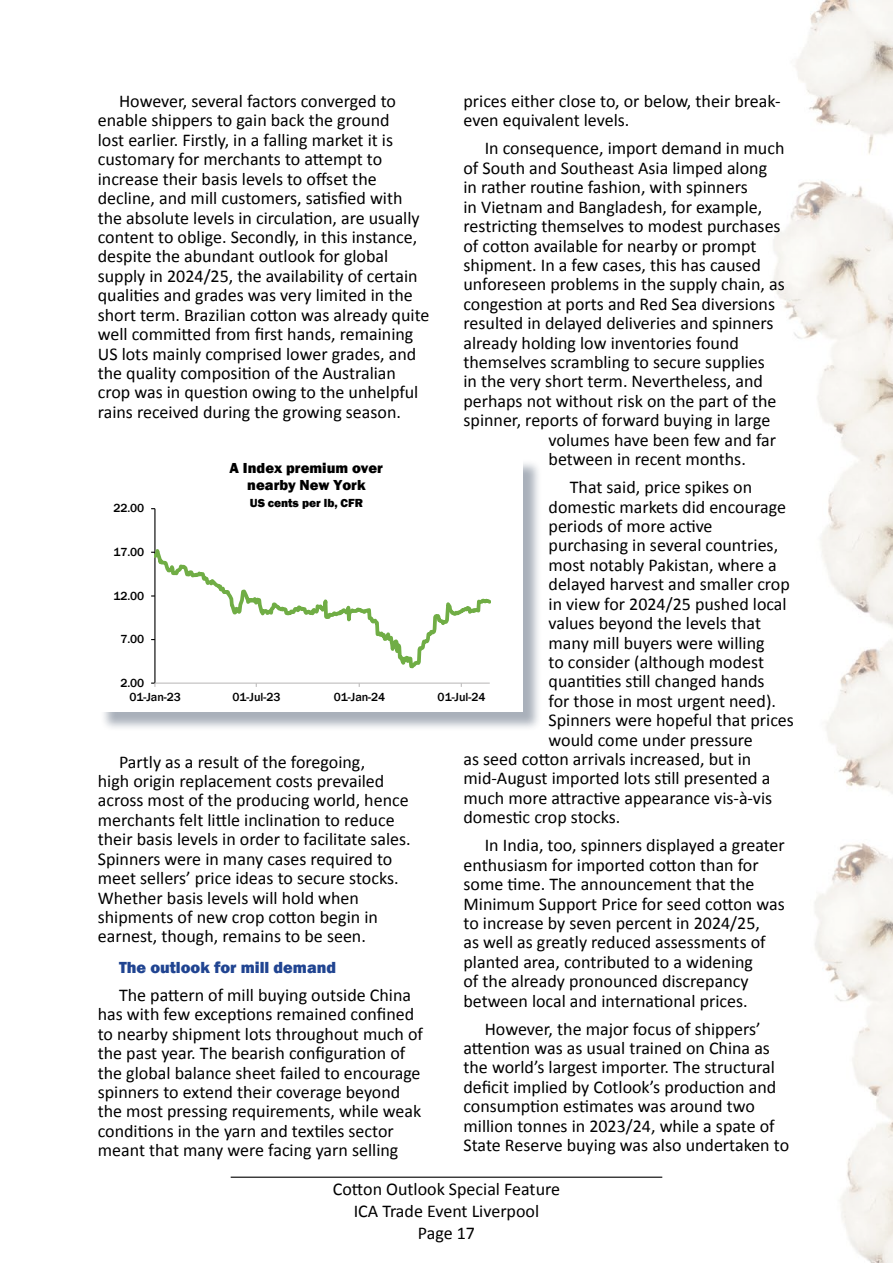
<style>
.page{position:relative;width:893px;height:1263px;background:#fff}
.page>*{position:absolute;margin:0;border:0;box-sizing:border-box;transform-origin:0 0}
.t1{font:18px/19.4px "Calibri";color:#000}
.t2{font:800 16.5px "Franklin Gothic";color:#204491}
.t3{font:800 15px/17.1px "Franklin Gothic";letter-spacing:.005em;color:#000;text-align:center}
.t4{font:500 12px "Franklin Gothic";letter-spacing:-.005em;color:#000}
.t5{font:800 12px "Franklin Gothic";color:#000}
</style>
<div class="page">
<hr style="left:231px;top:1176px;width:431px;height:2px;background:#000">
<img style="left:773px;top:0;width:120px;height:1263px">
<div style="left:100px;top:459px;width:442px;height:272px;background:#091d3a;opacity:.35"></div>
<div style="left:98px;top:457px;width:425px;height:255px;background:#fff"></div>
<hr style="left:154px;top:509px;width:1px;height:174px;background:#000">
<hr style="left:155px;top:682px;width:335px;height:2px;background:#bfbebe">
<svg style="left:155px;top:530px;width:336px;height:152px"></svg>
<p class="t1" style="left:98px;top:91px;width:333px;text-indent:21px">However, several factors converged to enable shippers to gain back the ground<br>lost earlier. Firstly, in a falling market it is customary for merchants to attempt to increase their basis levels to offset the decline, and mill customers, satisfied with the absolute levels in circulation, are usually content to oblige. Secondly, in this instance, despite the abundant outlook for global supply in 2024/25, the availability of certain qualities and grades was very limited in the short term. Brazilian cotton was already quite well committed from first hands, remaining US lots mainly comprised lower grades, and the quality composition of the Australian crop was in question owing to the unhelpful rains received during the growing season.</p>
<p class="t1" style="left:463px;top:91px;width:318px">prices either close to, or below, their break&shy;even equivalent levels.</p>
<p class="t1" style="left:485px;top:138px;width:301px">In consequence, import demand in much</p>
<p class="t1" style="left:463px;top:157px;width:305px">of South and Southeast Asia limped along</p>
<p class="t1" style="left:463px;top:177px;width:286px">in rather routine fashion, with spinners</p>
<p class="t1" style="left:463px;top:196px;width:300px">in Vietnam and Bangladesh, for example,</p>
<p class="t1" style="left:463px;top:216px;width:319px">restricting themselves to modest purchases</p>
<p class="t1" style="left:463px;top:235px;width:294px">of cotton available for nearby or prompt</p>
<p class="t1" style="left:463px;top:254px;width:299px">shipment. In a few cases, this has caused</p>
<p class="t1" style="left:463px;top:274px;width:323px">unforeseen problems in the supply chain, as</p>
<p class="t1" style="left:463px;top:293px;width:313px">congestion at ports and Red Sea diversions</p>
<p class="t1" style="left:463px;top:313px;width:312px">resulted in delayed deliveries and spinners</p>
<p class="t1" style="left:463px;top:332px;width:277px">already holding low inventories found</p>
<p class="t1" style="left:463px;top:352px;width:303px">themselves scrambling to secure supplies</p>
<p class="t1" style="left:463px;top:371px;width:301px">in the very short term. Nevertheless, and</p>
<p class="t1" style="left:463px;top:390px;width:314px">perhaps not without risk on the part of the</p>
<p class="t1" style="left:463px;top:410px;width:308px">spinner, reports of forward buying in large</p>
<p class="t1" style="left:548px;top:429px;width:229px">volumes have been few and far</p>
<p class="t1" style="left:548px;top:449px;width:199px">between in recent months.</p>
<p class="t1" style="left:570px;top:477px;width:184px">That said, price spikes on</p>
<p class="t1" style="left:548px;top:496px;width:239px">domestic markets did encourage</p>
<p class="t1" style="left:548px;top:515px;width:166px">periods of more active</p>
<p class="t1" style="left:548px;top:535px;width:231px">purchasing in several countries,</p>
<p class="t1" style="left:548px;top:554px;width:230px">most notably Pakistan, where a</p>
<p class="t1" style="left:548px;top:574px;width:243px">delayed harvest and smaller crop</p>
<p class="t1" style="left:548px;top:593px;width:240px">in view for 2024/25 pushed local</p>
<p class="t1" style="left:548px;top:613px;width:214px">values beyond the levels that</p>
<p class="t1" style="left:548px;top:632px;width:218px">many mill buyers were willing</p>
<p class="t1" style="left:548px;top:651px;width:217px">to consider (although modest</p>
<p class="t1" style="left:548px;top:671px;width:218px">quantities still changed hands</p>
<p class="t1" style="left:548px;top:690px;width:229px">for those in most urgent need).</p>
<p class="t1" style="left:548px;top:710px;width:247px">Spinners were hopeful that prices</p>
<p class="t1" style="left:548px;top:729px;width:206px">would come under pressure</p>
<p class="t1" style="left:463px;top:748px;width:289px">as seed cotton arrivals increased, but in</p>
<p class="t1" style="left:463px;top:768px;width:308px">mid-August imported lots still presented a</p>
<p class="t1" style="left:463px;top:787px;width:310px">much more attractive appearance vis-à-vis</p>
<p class="t1" style="left:463px;top:807px;width:158px">domestic crop stocks.</p>
<p class="t1" style="left:463px;top:835px;width:323px;text-indent:21px">In India, too, spinners displayed a greater enthusiasm for imported cotton than for some time. The announcement that the Minimum Support Price for seed cotton was to increase by seven percent in 2024/25,<br>as well as greatly reduced assessments of planted area, contributed to a widening<br>of the already pronounced discrepancy between local and international prices.</p>
<p class="t1" style="left:463px;top:1018px;width:327px;text-indent:21px">However, the major focus of shippers’ attention was as usual trained on China as the world’s largest importer. The structural deficit implied by Cotlook’s production and consumption estimates was around two million tonnes in 2023/24, while a spate of State Reserve buying was also undertaken to</p>
<p class="t3" style="left:230px;top:460px;width:155px">A Index premium over nearby New York</p>
<p class="t5" style="left:250px;top:495px;width:115px">US cents per lb, CFR</p>
<p class="t4" style="left:113px;top:501px;width:33px">22.00</p>
<p class="t4" style="left:113px;top:545px;width:33px">17.00</p>
<p class="t4" style="left:113px;top:588px;width:33px">12.00</p>
<p class="t4" style="left:120px;top:632px;width:25px">7.00</p>
<p class="t4" style="left:120px;top:675px;width:25px">2.00</p>
<p class="t4" style="left:129px;top:690px;width:53px">01-Jan-23</p>
<p class="t4" style="left:233px;top:690px;width:49px">01-Jul-23</p>
<p class="t4" style="left:334px;top:690px;width:53px">01-Jan-24</p>
<p class="t4" style="left:438px;top:690px;width:49px">01-Jul-24</p>
<p class="t1" style="left:98px;top:751px;width:314px;text-indent:21px">Partly as a result of the foregoing,<br>high origin replacement costs prevailed across most of the producing world, hence merchants felt little inclination to reduce their basis levels in order to facilitate sales.<br>Spinners were in many cases required to meet sellers’ price ideas to secure stocks.<br>Whether basis levels will hold when shipments of new crop cotton begin in earnest, though, remains to be seen.</p>
<p class="t2" style="left:119px;top:957px;width:218px">The outlook for mill demand</p>
<p class="t1" style="left:98px;top:984px;width:327px;text-indent:21px">The pattern of mill buying outside China has with few exceptions remained confined to nearby shipment lots throughout much of the past year. The bearish configuration of the global balance sheet failed to encourage spinners to extend their coverage beyond the most pressing requirements, while weak conditions in the yarn and textiles sector meant that many were facing yarn selling</p>
<p class="t1" style="left:333px;top:1178px;width:229px;line-height:21.6px;text-align:center">Cotton Outlook Special Feature<br>ICA Trade Event Liverpool<br>Page 17</p>
</div>
